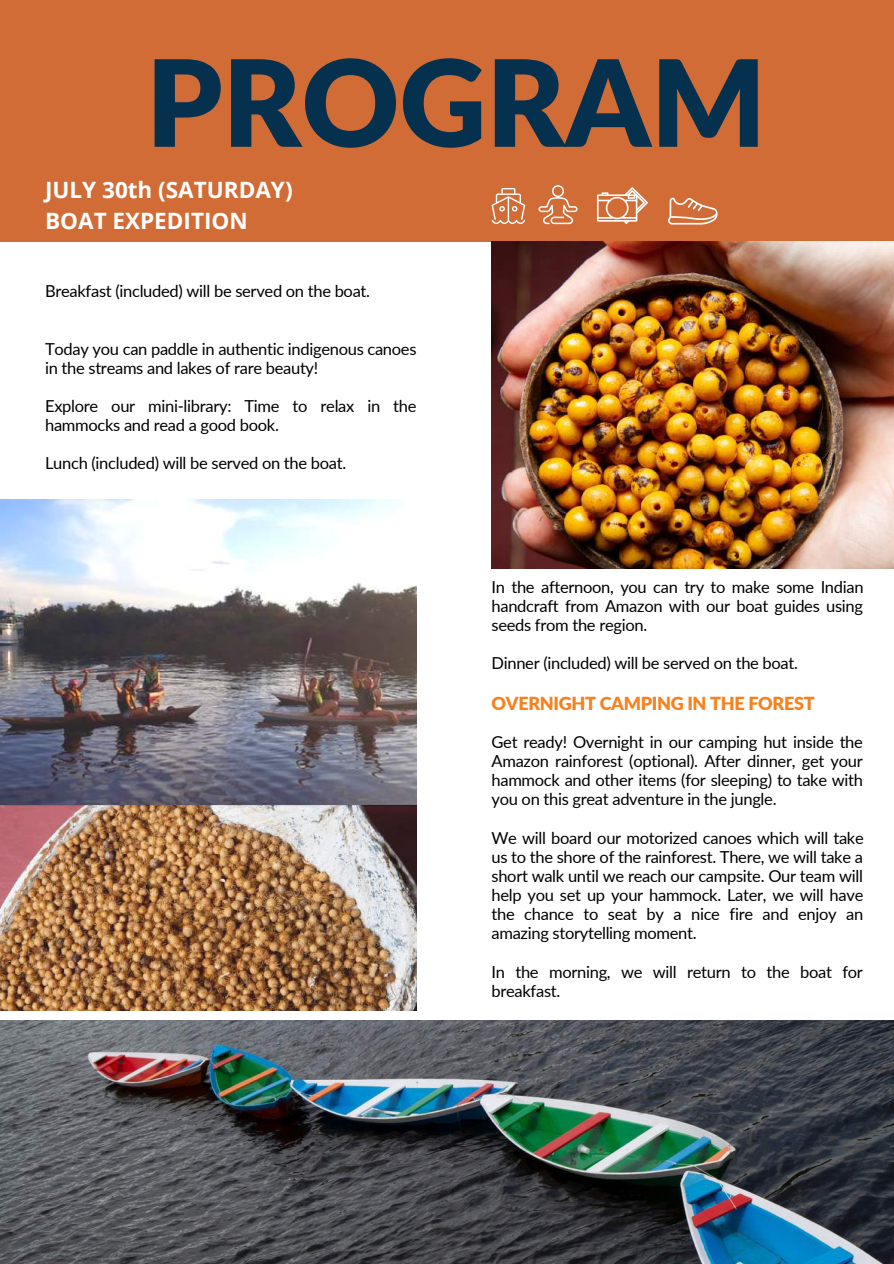
<style>
.page{position:relative;width:894px;height:1264px;background:#fff}
.page>*{position:absolute;margin:0;border:0;box-sizing:border-box;transform-origin:0 0}
.t1{font:900 120.15px "Lato";color:#05304e}
.t2{font:700 22.5px "Open Sans";color:#fff}
.t3{font:900 18px "Lato";letter-spacing:-.02em;color:#f5821f}
.t4{font:16.5px/19.2px "Lato";letter-spacing:-.02em;color:#000}
</style>
<div class="page">
<div style="left:0;top:0;width:893px;height:241px;background:#d26c36"></div>
<svg style="left:491px;top:188px;width:34px;height:36px"></svg>
<svg style="left:597px;top:187px;width:50px;height:37px"></svg>
<img style="left:0;top:499px;width:417px;height:511px">
<img style="left:491px;top:241px;width:402px;height:328px">
<img style="left:0;top:1020px;width:893px;height:243px">
<svg style="left:668px;top:197px;width:49px;height:27px"></svg>
<svg style="left:538px;top:185px;width:39px;height:39px"></svg>
<h1 class="t1" style="left:146px;top:28px;width:621px">PROGRAM</h1>
<h2 class="t2" style="left:45px;top:174px;width:249px">JULY 30th (SATURDAY)</h2>
<h2 class="t2" style="left:45px;top:205px;width:204px">BOAT EXPEDITION</h2>
<p class="t4" style="left:45px;top:281px;width:326px">Breakfast (included) will be served on the boat.</p>
<p class="t4" style="left:45px;top:338px;width:373px">Today you can paddle in authentic indigenous canoes in the streams and lakes of rare beauty!</p>
<p class="t4" style="left:45px;top:396px;width:373px">Explore our mini-library: Time to relax in the hammocks and read a good book.</p>
<p class="t4" style="left:45px;top:453px;width:302px">Lunch (included) will be served on the boat.</p>
<p class="t4" style="left:491px;top:576px;width:373px;text-align:justify">In the afternoon, you can try to make some Indian handcraft from Amazon with our boat guides using seeds from the region.</p>
<p class="t4" style="left:491px;top:653px;width:308px">Dinner (included) will be served on the boat.</p>
<p class="t3" style="left:491px;top:692px;width:325px">OVERNIGHT CAMPING IN THE FOREST</p>
<p class="t4" style="left:491px;top:732px;width:373px;text-align:justify">Get ready! Overnight in our camping hut inside the Amazon rainforest (optional). After dinner, get your hammock and other items (for sleeping) to take with you on this great adventure in the jungle.</p>
<p class="t4" style="left:491px;top:827px;width:373px;text-align:justify">We will board our motorized canoes which will take us to the shore of the rainforest. There, we will take a short walk until we reach our campsite. Our team will help you set up your hammock. Later, we will have the chance to seat by a nice fire and enjoy an amazing storytelling moment.</p>
<p class="t4" style="left:491px;top:961px;width:373px">In the morning, we will return to the boat for breakfast.</p>
</div>
